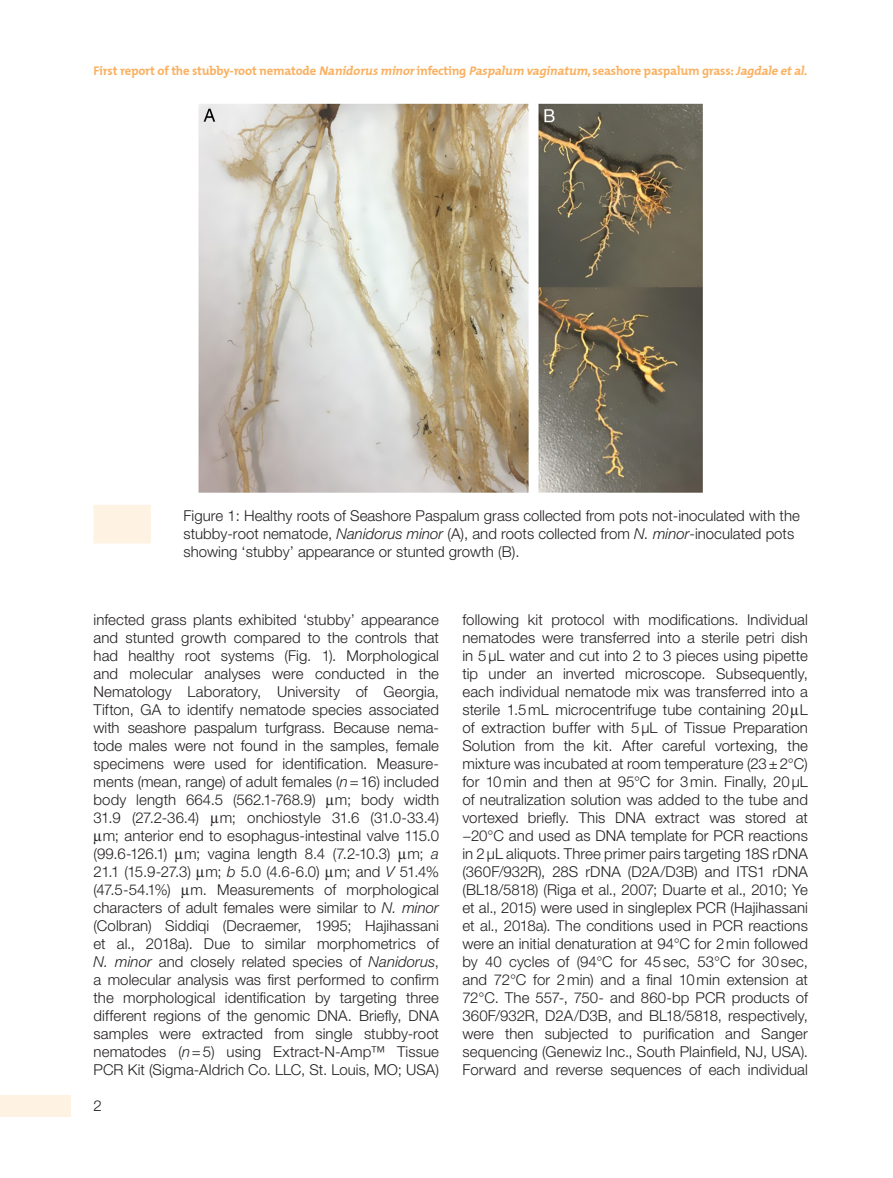
<style>
.page{position:relative;width:893px;height:1178px;background:#fff}
.page>*{position:absolute;margin:0;border:0;box-sizing:border-box;transform-origin:0 0}
.pFirstpara{font:300 15px/18px "Helvetica Neue LT Pro";letter-spacing:.005em;color:#231f20;text-align:justify}
.pfigure_caption2{font:300 15px/18px "Helvetica Neue LT Pro";color:#231f20}
.pFirstpara-2{font:300 15px "Helvetica Neue LT Pro";letter-spacing:-.035em;color:#231f20}
.page-number{font:300 15px "Helvetica Neue LT Pro";color:#231f20}
.t1{font:700 12.75px "The Mix Plain";letter-spacing:-.015em;color:#fab05f}
.s1{font-style:italic}
.s2{font-family:"Helvetica Neue LT Std";font-style:italic}
</style>
<div class="page">
<div style="left:0;top:1095px;width:70px;height:21px;background:#fef2e3"></div>
<div style="left:94px;top:505px;width:57px;height:38px;background:#fef2e3"></div>
<img style="left:199px;top:103px;width:504px;height:389px">
<p class="t1" style="left:94px;top:60px;width:719px">First report of the stubby-root nematode <span class="s1">Nanidorusminor</span>infecting <span class="s1">Paspalum vaginatum</span>, seashore paspalum grass: <span class="s1">Jagdaleetal.</span></p>
<p class="pfigure_caption2" style="left:184px;top:506px;width:618px">Figure 1: Healthy roots of Seashore Paspalum grass collected from pots not-inoculated with the stubby-root nematode, <span class="s2">Nanidorus minor</span> (A), and roots collected from <span class="s2">N. minor</span>-inoculated pots showing ‘stubby’ appearance or stunted growth (B).</p>
<p class="pFirstpara" style="left:94px;top:610px;width:347px;text-align:left">infected grass plants exhibited ‘stubby’ appearance and stunted growth compared to the controls that had healthy root systems (Fig. 1). Morphological and molecular analyses were conducted in the Nematology Laboratory, University of Georgia, Tifton, GA to identify nematode species associated with seashore paspalum turfgrass. Because nema&shy;tode males were not found in the samples, female specimens were used for identification. Measure&shy;ments (mean, range) of adult females (<span class="s2">n</span>=16) included body length 664.5 (562.1-768.9)</p>
<p class="pFirstpara" style="left:335px;top:790px;width:106px">m; body width</p>
<p class="pFirstpara" style="left:94px;top:808px;width:107px">31.9 (27.2-36.4)</p>
<p class="pFirstpara" style="left:220px;top:808px;width:221px">m; onchiostyle 31.6 (31.0-33.4)</p>
<p class="pFirstpara" style="left:103px;top:826px;width:338px">m; anterior end to esophagus-intestinal valve 115.0</p>
<p class="pFirstpara" style="left:94px;top:844px;width:347px">(99.6-126.1) m; vagina length 8.4 (7.2-10.3) m; <span class="s2">a</span></p>
<p class="pFirstpara-2" style="left:94px;top:862px;width:347px">21.1 (15.9-27.3) m; <span class="s2">b</span> 5.0 (4.6-6.0) m; and <span class="s2">V</span> 51.4%</p>
<p class="pFirstpara" style="left:94px;top:880px;width:79px">(47.5-54.1%)</p>
<p class="pFirstpara" style="left:94px;top:880px;width:347px;text-indent:97px">m. Measurements of morphological characters of adult females were similar to <span class="s2">N. minor </span>(Colbran) Siddiqi (Decraemer, 1995; Hajihassani et al., 2018a). Due to similar morphometrics of <span class="s2">N. minor</span> and closely related species of <span class="s2">Nanidorus</span>, a molecular analysis was first performed to confirm the morphological identification by targeting three different regions of the genomic DNA. Briefly, DNA samples were extracted from single stubby-root nematodes (<span class="s2">n</span>=5) using Extract-N-Amp™ Tissue PCR Kit (Sigma-Aldrich Co. LLC, St. Louis, MO; USA)</p>
<p class="page-number" style="left:94px;top:1096px;width:10px">2</p>
<p class="pFirstpara" style="left:462px;top:610px;width:347px">following kit protocol with modifications. Individual nematodes were transferred into a sterile petri dish in 5µL water and cut into 2 to 3 pieces using pipette tip under an inverted microscope. Subsequently, each individual nematode mix was transferred into a sterile 1.5mL microcentrifuge tube containing 20 L of extraction buffer with 5µL of Tissue Preparation Solution from the kit. After careful vortexing, the mixture was incubated at room temperature (23±2°C) for 10min and then at 95°C for 3min. Finally, 20µL of neutralization solution was added to the tube and vortexed briefly. This DNA extract was stored at −20°C and used as DNA template for PCR reactions in 2µL aliquots. Three primer pairs targeting 18S rDNA (360F/932R), 28S rDNA (D2A/D3B) and ITS1 rDNA (BL18/5818) (Riga et al., 2007; Duarte et al., 2010; Ye et al., 2015) were used in singleplex PCR (Hajihassani et al., 2018a). The conditions used in PCR reactions were an initial denaturation at 94°C for 2min followed by 40 cycles of (94°C for 45sec, 53°C for 30sec, and 72°C for 2min) and a final 10min extension at 72°C. The 557-, 750- and 860-bp PCR products of 360F/932R, D2A/D3B, and BL18/5818, respectively, were then subjected to purification and Sanger sequencing (Genewiz Inc., South Plainfield, NJ, USA).<br>Forward and reverse sequences of each individual</p>
</div>
